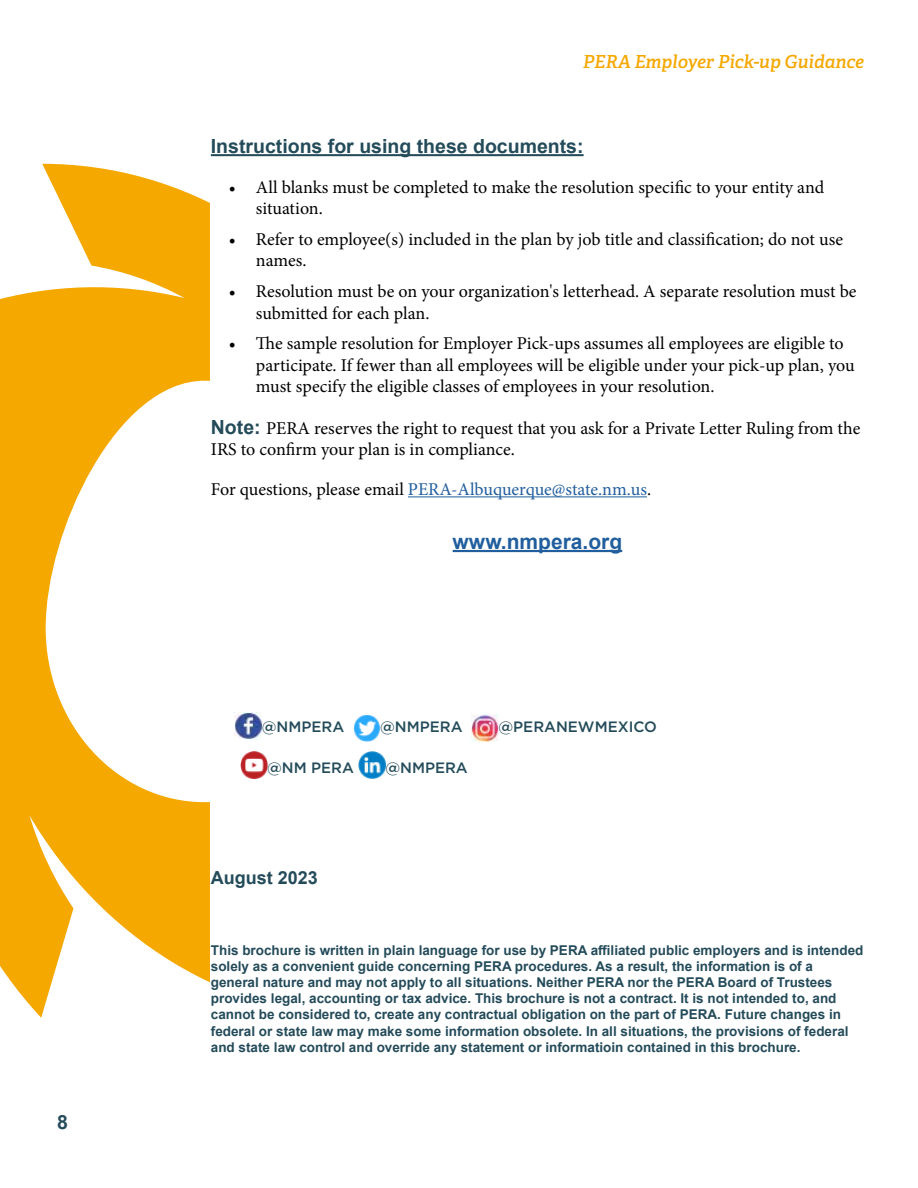
<style>
.page{position:relative;width:918px;height:1188px;background:#fff}
.page>*{position:absolute;margin:0;border:0;box-sizing:border-box;transform-origin:0 0}
.t1{font:700 21px "Arial";color:#215e9e}
.t2{font:700 19.5px "Arial";color:#244b5a}
.t3{font:18px/21.6px "Minion Pro";letter-spacing:-.005em;color:#000}
.t4{font:18px "Minion Pro";letter-spacing:-.005em;color:#215e9e}
.t5{font:italic 600 18px "Adelle";color:#f5a800}
.t6{font:700 18px "Arial";color:#244b5a}
.t7{font:500 15px "Gotham";color:#244b5a}
.t8{font:700 13.5px/16.2px "Arial";color:#244b5a}
.s1{font-family:"Arial";font-weight:700;font-size:19.5px;color:#244b5a}
.s2{color:#000}
</style>
<div class="page">
<svg style="left:0;top:164px;width:210px;height:854px;fill:#f5a800"></svg>
<hr style="left:211px;top:154px;width:373px;height:2px;background:#244b5a">
<hr style="left:408px;top:496px;width:239px;height:1px;background:#215e9e">
<hr style="left:453px;top:550px;width:169px;height:2px;background:#215e9e">
<img style="left:235px;top:713px;width:27px;height:27px">
<img style="left:353px;top:714px;width:27px;height:27px">
<img style="left:472px;top:714px;width:27px;height:27px">
<img style="left:240px;top:752px;width:27px;height:26px">
<img style="left:359px;top:752px;width:26px;height:27px">
<h2 class="t2" style="left:57px;top:1108px;width:12px">8</h2>
<h3 class="t5" style="left:583px;top:50px;width:283px">PERA Employer Pick-up Guidance</h3>
<h2 class="t2" style="left:211px;top:133px;width:374px">Instructions for using these documents:</h2>
<h3 class="t3" style="left:256px;top:176px;width:570px;text-indent:-27px">• All blanks must be completed to make the resolution specific to your entity and situation.</h3>
<h3 class="t3" style="left:256px;top:228px;width:589px;text-indent:-27px">• Refer to employee(s) included in the plan by job title and classification; do not use names.</h3>
<h3 class="t3" style="left:256px;top:281px;width:602px;text-indent:-27px">• Resolution must be on your organization's letterhead. A separate resolution must be submitted for each plan.</h3>
<p class="t3" style="left:256px;top:333px;width:600px;text-indent:-27px">• The sample resolution for Employer Pick-ups assumes all employees are eligible to participate. If fewer than all employees will be eligible under your pick-up plan, you must specify the eligible classes of employees in your resolution.</p>
<h3 class="t3" style="left:211px;top:417px;width:651px"><span class="s1">Note:</span> PERA reserves the right to request that you ask for a Private Letter Ruling from the<br>IRS to confirm your plan is in compliance.</h3>
<h3 class="t4" style="left:211px;top:477px;width:442px"><span class="s2">For questions, please email</span> PERA-Albuquerque@state.nm.us<span class="s2">.</span></h3>
<h1 class="t1" style="left:453px;top:527px;width:171px">www.nmpera.org</h1>
<p class="t7" style="left:262px;top:717px;width:84px">@NMPERA</p>
<p class="t7" style="left:380px;top:717px;width:84px">@NMPERA</p>
<p class="t7" style="left:499px;top:717px;width:160px">@PERANEWMEXICO</p>
<p class="t7" style="left:267px;top:757px;width:88px">@NM PERA</p>
<p class="t7" style="left:385px;top:757px;width:84px">@NMPERA</p>
<h3 class="t6" style="left:211px;top:865px;width:109px">August 2023</h3>
<p class="t8" style="left:211px;top:942px;width:654px">This brochure is written in plain language for use by PERA affiliated public employers and is intended solely as a convenient guide concerning PERA procedures. As a result, the information is of a general nature and may not apply to all situations. Neither PERA nor the PERA Board of Trustees provides legal, accounting or tax advice. This brochure is not a contract. It is not intended to, and cannot be considered to, create any contractual obligation on the part of PERA. Future changes in federal or state law may make some information obsolete. In all situations, the provisions of federal and state law control and override any statement or informatioin contained in this brochure.</p>
</div>
